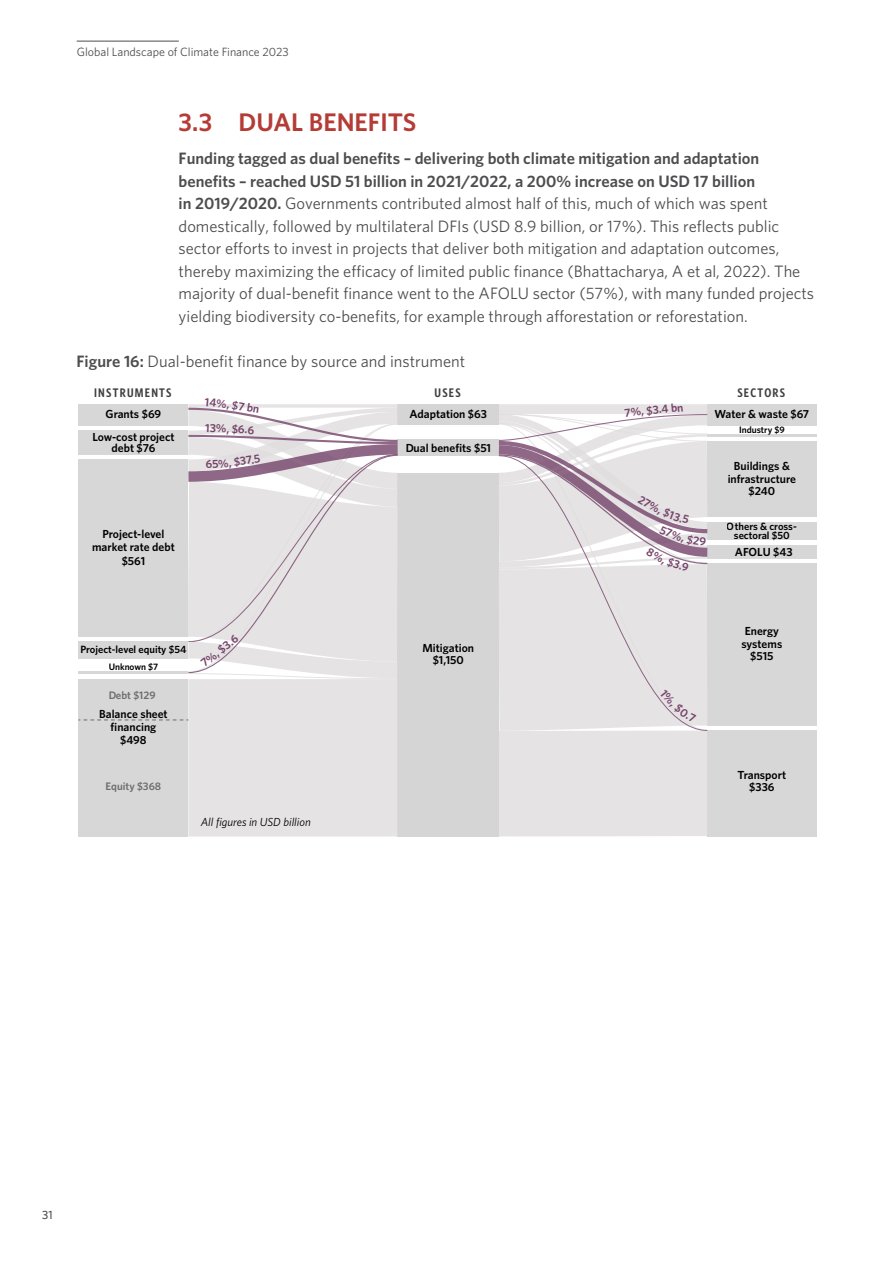
<style>
.page{position:relative;width:893px;height:1263px;background:#fff}
.page>*{position:absolute;margin:0;border:0;box-sizing:border-box;transform-origin:0 0}
.t1{font:600 25.5px "Whitney";color:#b53c36}
.t2{font:16.5px/22.5px "Whitney";color:#4d4d4f}
.t3{font:600 12.45px "Whitney Condensed";letter-spacing:.1em;color:#404041}
.t4{font:12px "Whitney";color:#4d4d4f}
.t5{font:500 12px "Whitney";color:#4d4d4f}
.t6{font:600 11.7px/12.5px "Whitney";color:#000;text-align:center}
.t7{font:italic 11.7px "Whitney";color:#000}
.t8{font:600 11.7px "Whitney";color:#75436a}
.t9{font:600 10.95px "Whitney";color:#6d6e70}
.t10{font:600 10.5px/9px "Whitney";color:#000;text-align:center}
.t11{font:600 9.3px "Whitney";color:#000}
.s1{font-weight:600}
</style>
<div class="page">
<hr style="left:77px;top:41px;width:102px;height:1px;background:#4d4d4f">
<div style="left:78px;top:404px;width:110px;height:22px;background:#d7d7d7"></div>
<div style="left:707px;top:404px;width:109px;height:21px;background:#d7d7d7"></div>
<hr style="left:707px;top:434px;width:109px;height:3px;background:#d7d7d7">
<div style="left:78px;top:431px;width:110px;height:24px;background:#d7d7d7"></div>
<div style="left:707px;top:441px;width:109px;height:76px;background:#d7d7d7"></div>
<div style="left:78px;top:459px;width:110px;height:178px;background:#d7d7d7"></div>
<div style="left:707px;top:522px;width:109px;height:17px;background:#d7d7d7"></div>
<div style="left:78px;top:641px;width:110px;height:17px;background:#d7d7d7"></div>
<div style="left:707px;top:545px;width:109px;height:14px;background:#d7d7d7"></div>
<hr style="left:78px;top:672px;width:110px;height:2px;background:#d7d7d7">
<div style="left:78px;top:679px;width:110px;height:41px;background:#d7d7d7"></div>
<div style="left:707px;top:563px;width:109px;height:162px;background:#d7d7d7"></div>
<div style="left:78px;top:720px;width:110px;height:116px;background:#d7d7d7"></div>
<div style="left:707px;top:730px;width:109px;height:106px;background:#d7d7d7"></div>
<div style="left:398px;top:404px;width:101px;height:20px;background:#d6d5d5"></div>
<div style="left:398px;top:440px;width:101px;height:16px;background:#d6d5d5"></div>
<div style="left:398px;top:473px;width:101px;height:363px;background:#d6d5d5"></div>
<div style="left:188px;top:720px;width:210px;height:116px;background:#dfdddd"></div>
<div style="left:188px;top:679px;width:210px;height:41px;background:#dfdddd"></div>
<svg style="left:78px;top:720px;width:110px;height:1px"></svg>
<div style="left:499px;top:404px;width:208px;height:10px;background:#dfdddd"></div>
<svg style="left:499px;top:414px;width:208px;height:422px;background:#e3e0e1"></svg>
<svg style="left:188px;top:404px;width:210px;height:275px"></svg>
<p class="t4" style="left:77px;top:44px;width:214px">Global Landscape of Climate Finance 2023</p>
<h1 class="t1" style="left:179px;top:105px;width:239px">3.3 DUAL BENEFITS</h1>
<p class="t2" style="left:179px;top:147px;width:637px"><span class="s1">Funding tagged as dual benefits – delivering both climate mitigation and adaptation benefits – reached USD 51 billion in 2021/2022, a 200% increase on USD 17 billion<br>in 2019/2020.</span> Governments contributed almost half of this, much of which was spent domestically, followed by multilateral DFIs (USD 8.9 billion, or 17%). This reflects public sector efforts to invest in projects that deliver both mitigation and adaptation outcomes, thereby maximizing the efficacy of limited public finance (Bhattacharya, A et al, 2022). The majority of dual-benefit finance went to the AFOLU sector (57%), with many funded projects yielding biodiversity co-benefits, for example through afforestation or reforestation.</p>
<p class="t2" style="left:77px;top:349px;width:390px"><span class="s1">Figure 16:</span> Dual-benefit finance by source and instrument</p>
<p class="t6" style="left:106px;top:408px;width:57px">Grants $69</p>
<p class="t6" style="left:714px;top:407px;width:96px">Water &amp; waste $67</p>
<p class="t11" style="left:739px;top:424px;width:47px">Industry $9</p>
<p class="t6" style="left:92px;top:430px;width:84px;line-height:11.7px">Low-cost project debt $76</p>
<p class="t6" style="left:728px;top:459px;width:70px">Buildings &amp; infrastructure $240</p>
<p class="t6" style="left:92px;top:527px;width:84px;line-height:13.2px">Project-level market rate debt $561</p>
<p class="t10" style="left:727px;top:521px;width:71px">Others &amp; cross&shy;sectoral $50</p>
<p class="t3" style="left:94px;top:385px;width:79px">INSTRUMENTS</p>
<p class="t3" style="left:434px;top:385px;width:28px">USES</p>
<p class="t3" style="left:737px;top:385px;width:49px">SECTORS</p>
<p class="t8" style="left:624px;top:405px;width:61px;rotate:-6deg">7% ,$3.4 bn</p>
<p class="t6" style="left:409px;top:407px;width:79px">Adaptation $63</p>
<p class="t8" style="left:206px;top:420px;width:47px;rotate:2deg">13% ,$6.</p>
<p class="t6" style="left:405px;top:441px;width:87px">Dual benefits $51</p>
<p class="t8" style="left:239px;top:454px;width:22px;rotate:-8deg">37.5</p>
<p class="t6" style="left:735px;top:545px;width:59px">AFOLU $43</p>
<p class="t10" style="left:80px;top:645px;width:107px">Project-level equity $54</p>
<p class="t11" style="left:109px;top:661px;width:51px">Unknown $7</p>
<p class="t9" style="left:108px;top:688px;width:49px">Debt $129</p>
<p class="t6" style="left:99px;top:707px;width:70px;line-height:13.2px">Balance sheet financing $498</p>
<p class="t9" style="left:106px;top:778px;width:57px">Equity $368</p>
<p class="t7" style="left:201px;top:814px;width:111px">All figures in USD billion</p>
<p class="t6" style="left:422px;top:641px;width:53px">Mitigation</p>
<p class="t6" style="left:433px;top:654px;width:33px">$1,150</p>
<p class="t6" style="left:741px;top:624px;width:42px">Energy systems $515</p>
<p class="t6" style="left:738px;top:768px;width:50px">Transport $336</p>
<p class="t5" style="left:42px;top:1207px;width:12px">31</p>
</div>
